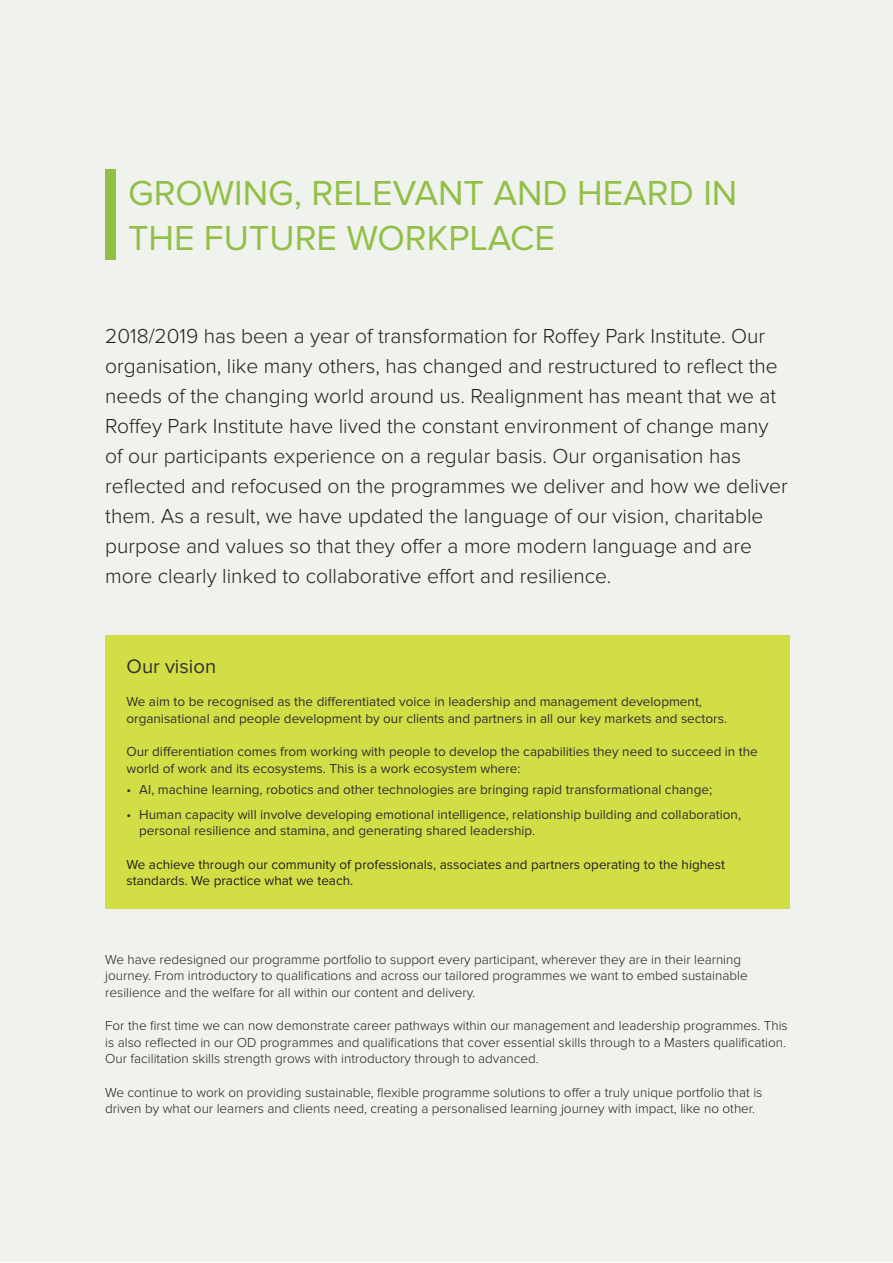
<style>
.page{position:relative;width:893px;height:1263px;background:#fff}
.page>*{position:absolute;margin:0;border:0;box-sizing:border-box;transform-origin:0 0}
.Main_Heading{font:36px/45px "Proxima Nova";color:#92bf46}
.Standfirst{font:300 21px/30px "Proxima Nova";color:#231f20}
.Subheadings{font:20.25px "Proxima Nova";color:#2f3130}
.report_content{font:300 13.5px/16.5px "Proxima Nova";color:#231f20}
.report_content-2{font:13.5px/16.5px "Proxima Nova";color:#2f3130}
.report_content-3{font:13.5px/16.5px "Proxima Nova";color:#231f20}
</style>
<div class="page">
<div style="left:0;top:0;width:893px;height:1261px;background:#eff2ed"></div>
<div style="left:105px;top:169px;width:11px;height:91px;background:#92bf46"></div>
<div style="left:105px;top:636px;width:684px;height:273px;background:#d2de46"></div>
<p class="Main_Heading" style="left:128px;top:171px;width:611px">GROWING, RELEVANT AND HEARD IN<br>THE FUTURE WORKPLACE</p>
<p class="Standfirst" style="left:105px;top:321px;width:684px">2018/2019 has been a year of transformation for Roffey Park Institute. Our organisation, like many others, has changed and restructured to reflect the needs of the changing world around us. Realignment has meant that we at Roffey Park Institute have lived the constant environment of change many of our participants experience on a regular basis. Our organisation has reflected and refocused on the programmes we deliver and how we deliver them. As a result, we have updated the language of our vision, charitable purpose and values so that they offer a more modern language and are more clearly linked to collaborative effort and resilience.</p>
<p class="Subheadings" style="left:126px;top:654px;width:91px">Our vision</p>
<p class="report_content-2" style="left:126px;top:694px;width:602px">We aim to be recognised as the differentiated voice in leadership and management development, organisational and people development by our clients and partners in all our key markets and sectors.</p>
<p class="report_content-2" style="left:126px;top:744px;width:633px">Our differentiation comes from working with people to develop the capabilities they need to succeed in the world of work and its ecosystems. This is a work ecosystem where:</p>
<p class="report_content-2" style="left:126px;top:781px;width:587px">• AI, machine learning, robotics and other technologies are bringing rapid transformational change;</p>
<p class="report_content-2" style="left:139px;top:806px;width:603px;text-indent:-13px">• Human capacity will involve developing emotional intelligence, relationship building and collaboration, personal resilience and stamina, and generating shared leadership.</p>
<p class="report_content-3" style="left:126px;top:856px;width:600px">We achieve through our community of professionals, associates and partners operating to the highest standards. We practice what we teach.</p>
<p class="report_content" style="left:105px;top:951px;width:644px">We have redesigned our programme portfolio to support every participant, wherever they are in their learning journey. From introductory to qualifications and across our tailored programmes we want to embed sustainable resilience and the welfare for all within our content and delivery.</p>
<p class="report_content" style="left:105px;top:1018px;width:684px">For the first time we can now demonstrate career pathways within our management and leadership programmes. This is also reflected in our OD programmes and qualifications that cover essential skills through to a Masters qualification.<br>Our facilitation skills strength grows with introductory through to advanced.</p>
<p class="report_content" style="left:105px;top:1084px;width:659px">We continue to work on providing sustainable, flexible programme solutions to offer a truly unique portfolio that is driven by what our learners and clients need, creating a personalised learning journey with impact, like no other.</p>
</div>
